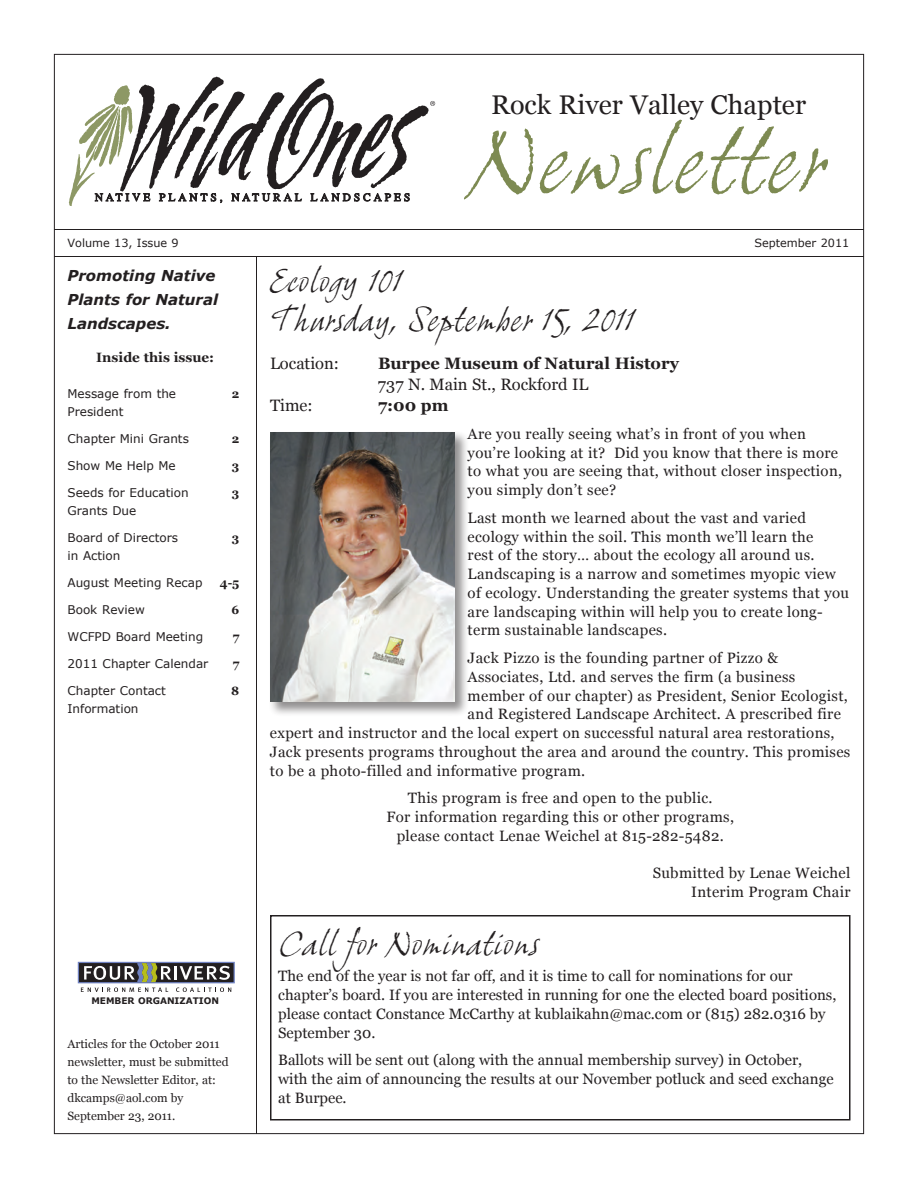
<style>
.page{position:relative;width:918px;height:1188px;background:#fff}
.page>*{position:absolute;margin:0;border:0;box-sizing:border-box;transform-origin:0 0}
.t1{font:italic 90px "Grimshaw Hand ITC";color:#7d8a52}
.t2{font:italic 33px "Grimshaw Hand ITC";color:#231f20}
.t3{font:27px "Georgia";color:#231f20}
.t4{font:16.5px "Georgia";color:#231f20}
.t5{font:700 16.5px "Georgia";color:#231f20}
.t6{font:15px/18.8px "Georgia";letter-spacing:.02em;color:#231f20}
.t7{font:15px/18.8px "Georgia";color:#231f20}
.t8{font:italic 700 15px/24px "Verdana";color:#231f20}
.t9{font:700 13.5px "Georgia";color:#231f20}
.t10{font:12px "Verdana";color:#231f20}
.t11{font:12px/18px "Georgia";color:#231f20}
.t12{font:700 12px "Georgia";color:#231f20}
.t13{font:11.25px "Verdana";color:#231f20}
.t14{font:700 9px "Verdana";color:#231f20}
</style>
<div class="page">
<hr style="left:54px;top:229px;width:810px;height:1px;background:#231f20">
<hr style="left:54px;top:256px;width:810px;height:1px;background:#231f20">
<svg style="left:69px;top:77px;width:366px;height:129px"></svg>
<hr style="left:256px;top:256px;width:1px;height:878px;background:#231f20">
<div style="left:78px;top:962px;width:157px;height:21px;border:1px solid #6f81c0"></div>
<svg style="left:81px;top:963px;width:150px;height:29px"></svg>
<div style="left:268px;top:430px;width:201px;height:287px;background:#231f20;opacity:.5"></div>
<img style="left:270px;top:432px;width:184px;height:270px">
<div style="left:270px;top:915px;width:580px;height:205px;border:2px solid #231f20"></div>
<p class="t3" style="left:491px;top:89px;width:317px">Rock River Valley Chapter</p>
<p class="t1" style="left:471px;top:106px;width:357px">Newsletter</p>
<p class="t13" style="left:68px;top:236px;width:113px">Volume 13, Issue 9</p>
<p class="t13" style="left:754px;top:236px;width:96px">September 2011</p>
<p class="t8" style="left:68px;top:264px;width:150px">Promoting Native</p>
<p class="t8" style="left:68px;top:288px;width:152px">Plants for Natural<br>Landscapes.</p>
<p class="t9" style="left:96px;top:349px;width:119px">Inside this issue:</p>
<p class="t10" style="left:68px;top:386px;width:110px">Message from the</p>
<p class="t12" style="left:232px;top:387px;width:9px">2</p>
<p class="t10" style="left:68px;top:404px;width:58px">President</p>
<p class="t10" style="left:68px;top:431px;width:123px">Chapter Mini Grants</p>
<p class="t12" style="left:232px;top:432px;width:9px">2</p>
<p class="t10" style="left:68px;top:458px;width:110px">Show Me Help Me</p>
<p class="t12" style="left:232px;top:459px;width:9px">3</p>
<p class="t10" style="left:68px;top:485px;width:123px">Seeds for Education</p>
<p class="t12" style="left:232px;top:486px;width:9px">3</p>
<p class="t10" style="left:68px;top:503px;width:70px">Grants Due</p>
<p class="t10" style="left:68px;top:530px;width:112px">Board of Directors</p>
<p class="t12" style="left:232px;top:531px;width:9px">3</p>
<p class="t10" style="left:68px;top:548px;width:54px">in Action</p>
<p class="t10" style="left:68px;top:575px;width:137px">August Meeting Recap</p>
<p class="t12" style="left:220px;top:576px;width:21px">4-5</p>
<p class="t10" style="left:68px;top:602px;width:79px">Book Review</p>
<p class="t12" style="left:232px;top:603px;width:9px">6</p>
<p class="t10" style="left:68px;top:629px;width:137px">WCFPD Board Meeting</p>
<p class="t12" style="left:233px;top:630px;width:8px">7</p>
<p class="t10" style="left:68px;top:656px;width:142px">2011 Chapter Calendar</p>
<p class="t12" style="left:233px;top:657px;width:8px">7</p>
<p class="t10" style="left:67px;top:683px;width:100px">Chapter Contact</p>
<p class="t12" style="left:231px;top:684px;width:10px">8</p>
<p class="t10" style="left:67px;top:701px;width:73px">Information</p>
<p class="t2" style="left:270px;top:261px;width:134px">Ecology 101</p>
<p class="t2" style="left:270px;top:300px;width:366px">Thursday, September 15, 2011</p>
<p class="t4" style="left:270px;top:354px;width:71px">Location:</p>
<p class="t5" style="left:378px;top:353px;width:303px">Burpee Museum of Natural History</p>
<p class="t4" style="left:378px;top:375px;width:212px">737 N. Main St., Rockford IL</p>
<p class="t4" style="left:270px;top:396px;width:44px">Time:</p>
<p class="t5" style="left:378px;top:395px;width:72px">7:00 pm</p>
<p class="t6" style="left:468px;top:425px;width:376px">Are you really seeing what’s in front of you when you’re looking at it? Did you know that there is more to what you are seeing that, without closer inspection, you simply don’t see?</p>
<p class="t6" style="left:468px;top:509px;width:383px">Last month we learned about the vast and varied ecology within the soil. This month we’ll learn the<br>rest of the story… about the ecology all around us.<br>Landscaping is a narrow and sometimes myopic view of ecology. Understanding the greater systems that you are landscaping within will help you to create long&shy;term sustainable landscapes.</p>
<p class="t6" style="left:468px;top:649px;width:312px">Jack Pizzo is the founding partner of Pizzo &amp;</p>
<p class="t6" style="left:468px;top:668px;width:329px">Associates, Ltd. and serves the firm (a business</p>
<p class="t6" style="left:468px;top:686px;width:382px">member of our chapter) as President, Senior Ecologist,</p>
<p class="t6" style="left:468px;top:705px;width:375px">and Registered Landscape Architect. A prescribed fire</p>
<p class="t6" style="left:270px;top:724px;width:566px">expert and instructor and the local expert on successful natural area restorations,</p>
<p class="t6" style="left:270px;top:743px;width:582px">Jack presents programs throughout the area and around the country. This promises</p>
<p class="t6" style="left:270px;top:761px;width:317px">to be a photo-filled and informative program.</p>
<p class="t6" style="left:408px;top:789px;width:306px">This program is free and open to the public.</p>
<p class="t6" style="left:386px;top:808px;width:349px">For information regarding this or other programs,</p>
<p class="t6" style="left:397px;top:827px;width:329px">please contact Lenae Weichel at 815-282-5482.</p>
<p class="t6" style="left:653px;top:864px;width:199px">Submitted by Lenae Weichel</p>
<p class="t6" style="left:691px;top:883px;width:161px">Interim Program Chair</p>
<p class="t2" style="left:278px;top:923px;width:262px">Call for Nominations</p>
<p class="t7" style="left:278px;top:967px;width:560px">The end of the year is not far off, and it is time to call for nominations for our chapter’s board. If you are interested in running for one the elected board positions, please contact Constance McCarthy at kublaikahn@mac.com or (815) 282.0316 by September 30.</p>
<p class="t7" style="left:278px;top:1051px;width:557px">Ballots will be sent out (along with the annual membership survey) in October, with the aim of announcing the results at our November potluck and seed exchange at Burpee.</p>
<p class="t14" style="left:91px;top:995px;width:129px">MEMBER ORGANIZATION</p>
<p class="t11" style="left:67px;top:1036px;width:163px">Articles for the October 2011 newsletter, must be submitted to the Newsletter Editor, at: dkcamps@aol.com by<br>September 23, 2011.</p>
</div>
